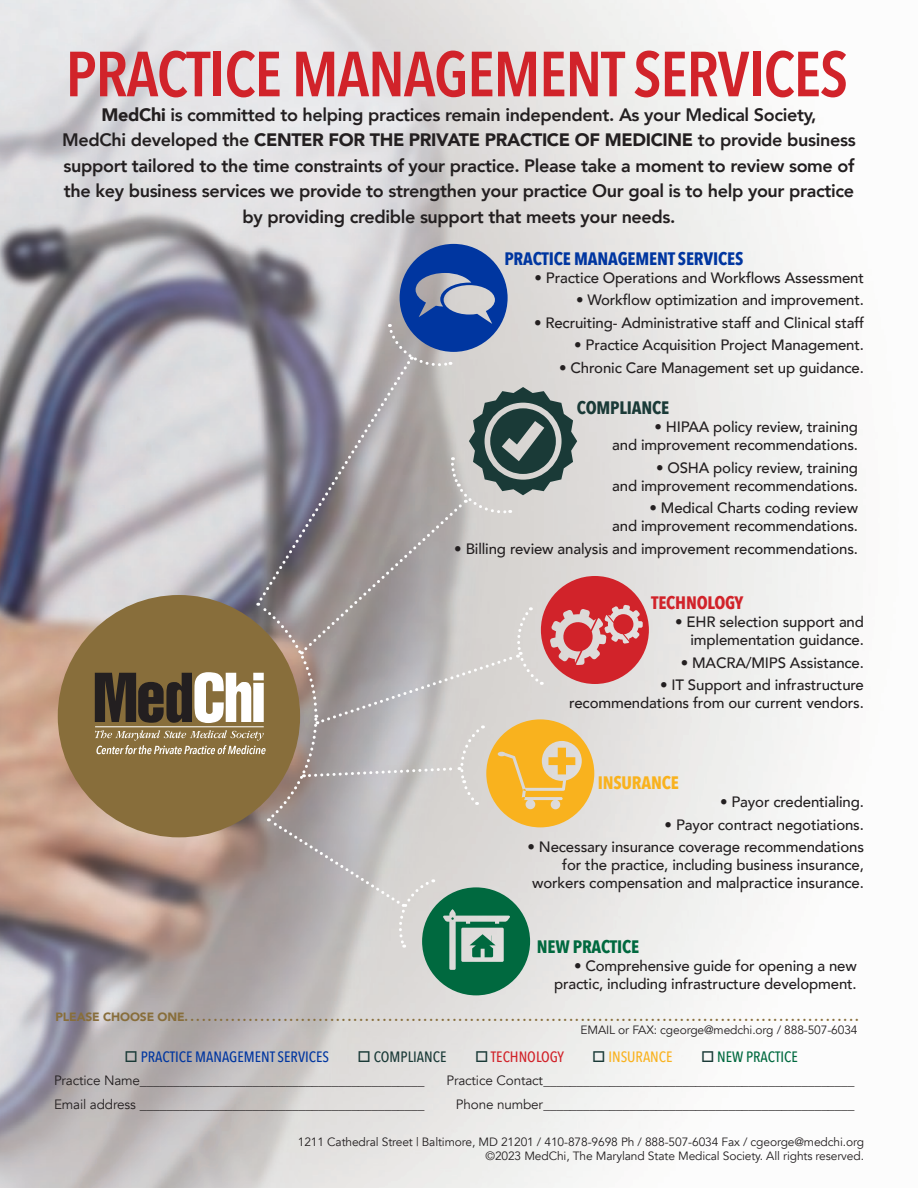
<style>
.page{position:relative;width:918px;height:1188px;background:#fff}
.page>*{position:absolute;margin:0;border:0;box-sizing:border-box;transform-origin:0 0}
.t1{font:600 63px "Avenir Next Condensed";letter-spacing:-.02em;color:#d1232a}
.t2{font:800 18px/25.5px "Avenir";letter-spacing:-.02em;color:#231f20;text-align:center}
.t3{font:700 18px "Avenir Next Condensed";letter-spacing:-.01em;color:#0036a0}
.t4{font:700 18px "Avenir Next Condensed";letter-spacing:-.01em;color:#00693f}
.t5{font:700 18px "Avenir Next Condensed";letter-spacing:-.01em;color:#1a3a37}
.t6{font:700 18px "Avenir Next Condensed";letter-spacing:-.01em;color:#d1232a}
.t7{font:700 18px "Avenir Next Condensed";letter-spacing:-.01em;color:#f9b21e}
.t8{font:500 15px/18px "Avenir";letter-spacing:-.01em;color:#231f20;text-align:right}
.t9{font:500 15px "Avenir Next Condensed";color:#0036a0}
.t10{font:500 15px "Avenir Next Condensed";color:#00693f}
.t11{font:500 15px "Avenir Next Condensed";color:#1a3a37}
.t12{font:500 15px "Avenir Next Condensed";color:#d1232a}
.t13{font:500 15px "Avenir Next Condensed";color:#f9b21e}
.t14{font:13.5px "Avenir";letter-spacing:-.01em;color:#231f20}
.t15{font:12px "Avenir";letter-spacing:-.01em;color:#231f20}
.t16{font:900 12px "Avenir";letter-spacing:-.01em;color:#886e3b}
.s1{font-weight:900}
.s2{color:#1a3a37}
</style>
<div class="page">
<img style="left:0;top:0;width:840px;height:1188px">
<div style="left:58px;top:595px;width:242px;height:242px;background:#886e3b;border-radius:50%"></div>
<svg style="left:95px;top:244px;width:554px;height:751px"></svg>
<p class="t1" style="left:66px;top:20px;width:784px">PRACTICE MANAGEMENT SERVICES</p>
<p class="t2" style="left:62px;top:102px;width:795px"><span class="s1">MedChi</span> is committed to helping practices remain independent. As your Medical Society,<br>MedChi developed the <span class="s1">CENTER FOR THE PRIVATE PRACTICE OF MEDICINE</span> to provide business support tailored to the time constraints of your practice. Please take a moment to review some of the key business services we provide to strengthen your practice Our goal is to help your practice by providing credible support that meets your needs.</p>
<p class="t3" style="left:504px;top:247px;width:240px">PRACTICE MANAGEMENT SERVICES</p>
<p class="t8" style="left:535px;top:268px;width:331px">• Practice Operations and Workflows Assessment</p>
<p class="t8" style="left:576px;top:290px;width:289px">• Workflow optimization and improvement.</p>
<p class="t8" style="left:534px;top:313px;width:331px">• Recruiting- Administrative staff and Clinical staff</p>
<p class="t8" style="left:574px;top:335px;width:291px">• Practice Acquisition Project Management.</p>
<p class="t8" style="left:559px;top:358px;width:306px">• Chronic Care Management set up guidance.</p>
<p class="t5" style="left:577px;top:397px;width:94px">COMPLIANCE</p>
<p class="t8" style="left:612px;top:417px;width:247px">• HIPAA policy review, training<br>and improvement recommendations.</p>
<p class="t8" style="left:612px;top:457px;width:247px">• OSHA policy review, training<br>and improvement recommendations.</p>
<p class="t8" style="left:612px;top:498px;width:247px">• Medical Charts coding review<br>and improvement recommendations.</p>
<p class="t8" style="left:454px;top:538px;width:405px">• Billing review analysis and improvement recommendations.</p>
<p class="t6" style="left:651px;top:592px;width:94px">TECHNOLOGY</p>
<p class="t8" style="left:675px;top:612px;width:190px">• EHR selection support and implementation guidance.</p>
<p class="t8" style="left:681px;top:653px;width:185px">• MACRA/MIPS Assistance.</p>
<p class="t8" style="left:569px;top:675px;width:296px">• IT Support and infrastructure recommendations from our current vendors.</p>
<p class="t7" style="left:598px;top:772px;width:82px">INSURANCE</p>
<p class="t8" style="left:720px;top:792px;width:145px">• Payor credentialing.</p>
<p class="t8" style="left:665px;top:814px;width:201px">• Payor contract negotiations.</p>
<p class="t8" style="left:528px;top:837px;width:338px">• Necessary insurance coverage recommendations for the practice, including business insurance, workers compensation and malpractice insurance.</p>
<p class="t4" style="left:537px;top:936px;width:104px">NEW PRACTICE</p>
<p class="t8" style="left:554px;top:956px;width:304px">• Comprehensive guide for opening a new practic, including infrastructure development.</p>
<p class="t16" style="left:56px;top:1006px;width:805px">PLEASE CHOOSE ONE....................................................................................................................</p>
<p class="t15" style="left:580px;top:1022px;width:279px">EMAIL or FAX: cgeorge@medchi.org / 888-507-6034</p>
<p class="t9" style="left:125px;top:1048px;width:206px"><span class="s2">□</span> PRACTICE MANAGEMENT SERVICES</p>
<p class="t11" style="left:358px;top:1048px;width:90px">□ COMPLIANCE</p>
<p class="t12" style="left:475px;top:1048px;width:90px"><span class="s2">□</span> TECHNOLOGY</p>
<p class="t13" style="left:592px;top:1048px;width:82px"><span class="s2">□</span> INSURANCE</p>
<p class="t10" style="left:701px;top:1048px;width:98px"><span class="s2">□</span> NEW PRACTICE</p>
<p class="t14" style="left:54px;top:1072px;width:372px">Practice Name___________________________________________</p>
<p class="t14" style="left:446px;top:1072px;width:410px">Practice Contact_______________________________________________</p>
<p class="t14" style="left:54px;top:1096px;width:372px">Email address ___________________________________________</p>
<p class="t14" style="left:456px;top:1096px;width:400px">Phone number_______________________________________________</p>
<p class="t15" style="left:298px;top:1135px;width:568px">1211 Cathedral Street | Baltimore, MD 21201 / 410-878-9698 Ph / 888-507-6034 Fax / cgeorge@medchi.org</p>
<p class="t15" style="left:486px;top:1149px;width:380px">©2023 MedChi, The Maryland State Medical Society. All rights reserved.</p>
</div>
